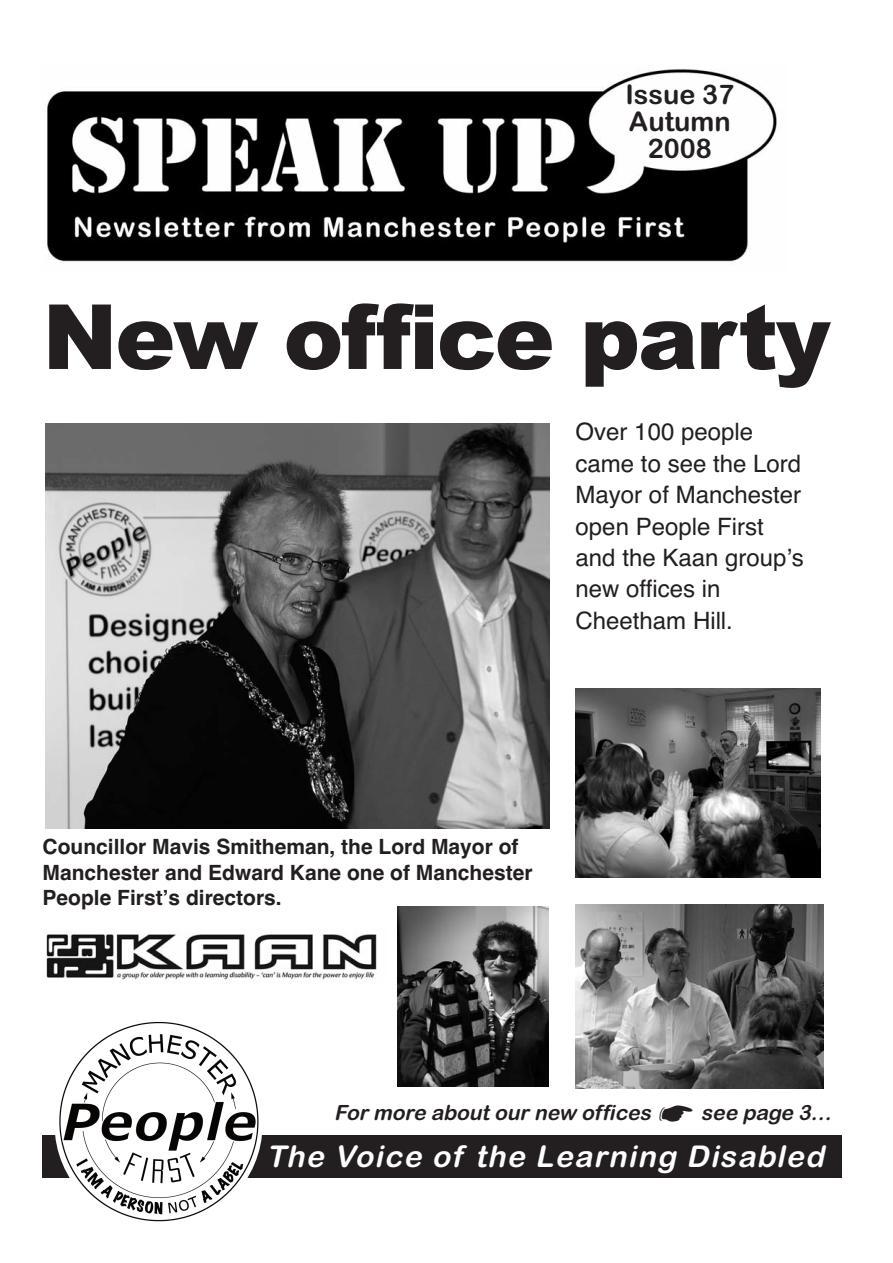
<style>
.page{position:relative;width:893px;height:1263px;background:#fff}
.page>*{position:absolute;margin:0;border:0;box-sizing:border-box;transform-origin:0 0}
.t1{font:900 90px "Arial";letter-spacing:-.025em;color:#231f20}
.t2{font:italic 30px "Arial Rounded MT Bold";color:#fff}
.t3{font:27px/27px "Arial Rounded MT Bold";color:#231f20;text-align:center}
.t4{font:24px/31.5px "Helvetica";color:#231f20}
.t5{font:700 21px/25.5px "Helvetica";color:#231f20}
.t6{font:italic 21px "Arial Rounded MT Bold";color:#231f20}
</style>
<div class="page">
<img style="left:47px;top:69px;width:730px;height:193px">
<div style="left:43px;top:1136px;width:799px;height:42px;background:#231f20"></div>
<img style="left:55px;top:1022px;width:208px;height:200px">
<img style="left:46px;top:423px;width:504px;height:405px">
<img style="left:576px;top:689px;width:244px;height:188px">
<img style="left:575px;top:905px;width:248px;height:183px">
<img style="left:398px;top:906px;width:151px;height:180px">
<img style="left:46px;top:934px;width:331px;height:46px">
<p class="t3" style="left:625px;top:81px;width:110px">Issue 37<br>Autumn<br>2008</p>
<h1 class="t1" style="left:43px;top:285px;width:790px">New office party</h1>
<p class="t4" style="left:576px;top:416px;width:230px">Over 100 people came to see the Lord<br>Mayor of Manchester open People First and the Kaan groupʼs new offices in<br>Cheetham Hill.</p>
<p class="t5" style="left:43px;top:834px;width:492px">Councillor Mavis Smitheman, the Lord Mayor of<br>Manchester and Edward Kane one of Manchester<br>People Firstʼs directors.</p>
<p class="t6" style="left:334px;top:1100px;width:504px">For more about our new offices ☛ see page 3…</p>
<p class="t2" style="left:266px;top:1139px;width:566px">The Voice of the Learning Disabled</p>
</div>
